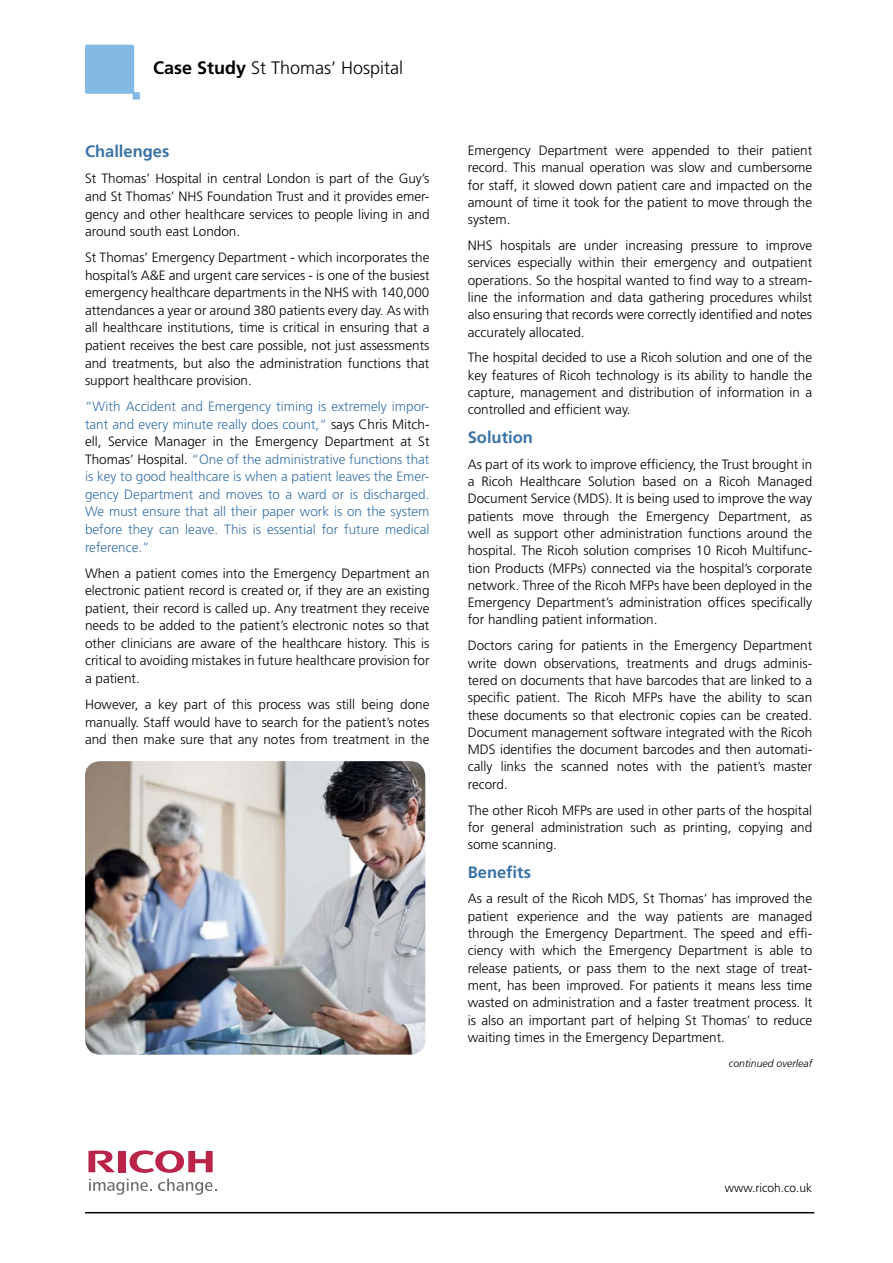
<style>
.page{position:relative;width:893px;height:1263px;background:#fff}
.page>*{position:absolute;margin:0;border:0;box-sizing:border-box;transform-origin:0 0}
.t1{font:300 18px "Frutiger";color:#000}
.t2{font:700 16.5px "Frutiger";color:#3872a8}
.t3{font:300 13.5px/17.2px "Frutiger";color:#000;text-align:justify}
.t4{font:300 13.5px/17.5px "Frutiger";color:#3872a8;text-align:justify}
.t5{font:300 12px "Frutiger";color:#000}
.t6{font:italic 300 10.5px "Frutiger";color:#000}
.s1{font-weight:700}
.s2{color:#000}
</style>
<div class="page">
<svg style="left:85px;top:45px;width:55px;height:55px"></svg>
<img style="left:85px;top:761px;width:340px;height:293px">
<hr style="left:85px;top:1212px;width:729px;height:1px;background:#000">
<svg style="left:130px;top:1150px;width:83px;height:23px"></svg>
<div style="left:118px;top:1151px;width:7px;height:21px;background:#bb2449"></div>
<svg style="left:88px;top:1150px;width:27px;height:22px"></svg>
<svg style="left:89px;top:1179px;width:63px;height:16px"></svg>
<svg style="left:158px;top:1179px;width:58px;height:16px"></svg>
<h1 class="t1" style="left:153px;top:57px;width:252px"><span class="s1">Case Study</span> St Thomas’ Hospital</h1>
<p class="t2" style="left:85px;top:142px;width:86px">Challenges</p>
<p class="t3" style="left:85px;top:170px;width:346px">St Thomas’ Hospital in central London is part of the Guy’s and St Thomas’ NHS Foundation Trust and it provides emer&shy;gency and other healthcare services to people living in and around south east London.</p>
<p class="t3" style="left:85px;top:249px;width:346px">St Thomas’ Emergency Department - which incorporates the hospital’s A&amp;E and urgent care services - is one of the busiest emergency healthcare departments in the NHS with 140,000 attendances a year or around 380 patients every day. As with all healthcare institutions, time is critical in ensuring that a patient receives the best care possible, not just assessments and treatments, but also the administration functions that support healthcare provision.</p>
<p class="t4" style="left:85px;top:398px;width:346px">“With Accident and Emergency timing is extremely impor&shy;tant and every minute really does count,“ <span class="s2">says Chris Mitch&shy;ell, Service Manager in the Emergency Department at St Thomas’ Hospital.</span> “One of the administrative functions that is key to good healthcare is when a patient leaves the Emer&shy;gency Department and moves to a ward or is discharged.<br>We must ensure that all their paper work is on the system before they can leave. This is essential for future medical reference.”</p>
<p class="t3" style="left:85px;top:564px;width:346px">When a patient comes into the Emergency Department an electronic patient record is created or, if they are an existing patient, their record is called up. Any treatment they receive needs to be added to the patient’s electronic notes so that other clinicians are aware of the healthcare history. This is critical to avoiding mistakes in future healthcare provision for a patient.</p>
<p class="t3" style="left:85px;top:695px;width:346px">However, a key part of this process was still being done manually. Staff would have to search for the patient’s notes and then make sure that any notes from treatment in the</p>
<p class="t3" style="left:468px;top:142px;width:346px">Emergency Department were appended to their patient record. This manual operation was slow and cumbersome for staff, it slowed down patient care and impacted on the amount of time it took for the patient to move through the system.</p>
<p class="t3" style="left:468px;top:237px;width:346px">NHS hospitals are under increasing pressure to improve services especially within their emergency and outpatient operations. So the hospital wanted to find way to a stream&shy;line the information and data gathering procedures whilst also ensuring that records were correctly identified and notes accurately allocated.</p>
<p class="t3" style="left:468px;top:349px;width:346px">The hospital decided to use a Ricoh solution and one of the key features of Ricoh technology is its ability to handle the capture, management and distribution of information in a controlled and efficient way.</p>
<p class="t2" style="left:468px;top:427px;width:67px">Solution</p>
<p class="t3" style="left:468px;top:455px;width:346px">As part of its work to improve efficiency, the Trust brought in a Ricoh Healthcare Solution based on a Ricoh Managed Document Service (MDS). It is being used to improve the way patients move through the Emergency Department, as well as support other administration functions around the hospital. The Ricoh solution comprises 10 Ricoh Multifunc&shy;tion Products (MFPs) connected via the hospital’s corporate network. Three of the Ricoh MFPs have been deployed in the Emergency Department’s administration offices specifically for handling patient information.</p>
<p class="t3" style="left:468px;top:637px;width:346px">Doctors caring for patients in the Emergency Department write down observations, treatments and drugs adminis&shy;tered on documents that have barcodes that are linked to a specific patient. The Ricoh MFPs have the ability to scan these documents so that electronic copies can be created.<br>Document management software integrated with the Ricoh MDS identifies the document barcodes and then automati&shy;cally links the scanned notes with the patient’s master record.</p>
<p class="t3" style="left:468px;top:801px;width:346px">The other Ricoh MFPs are used in other parts of the hospital for general administration such as printing, copying and some scanning.</p>
<p class="t2" style="left:468px;top:862px;width:65px">Benefits</p>
<p class="t3" style="left:468px;top:890px;width:346px">As a result of the Ricoh MDS, St Thomas‘ has improved the patient experience and the way patients are managed through the Emergency Department. The speed and effi&shy;ciency with which the Emergency Department is able to release patients, or pass them to the next stage of treat&shy;ment, has been improved. For patients it means less time wasted on administration and a faster treatment process. It is also an important part of helping St Thomas’ to reduce waiting times in the Emergency Department.</p>
<p class="t6" style="left:729px;top:1057px;width:85px">continued overleaf</p>
<p class="t5" style="left:725px;top:1181px;width:89px">www.ricoh.co.uk</p>
</div>
